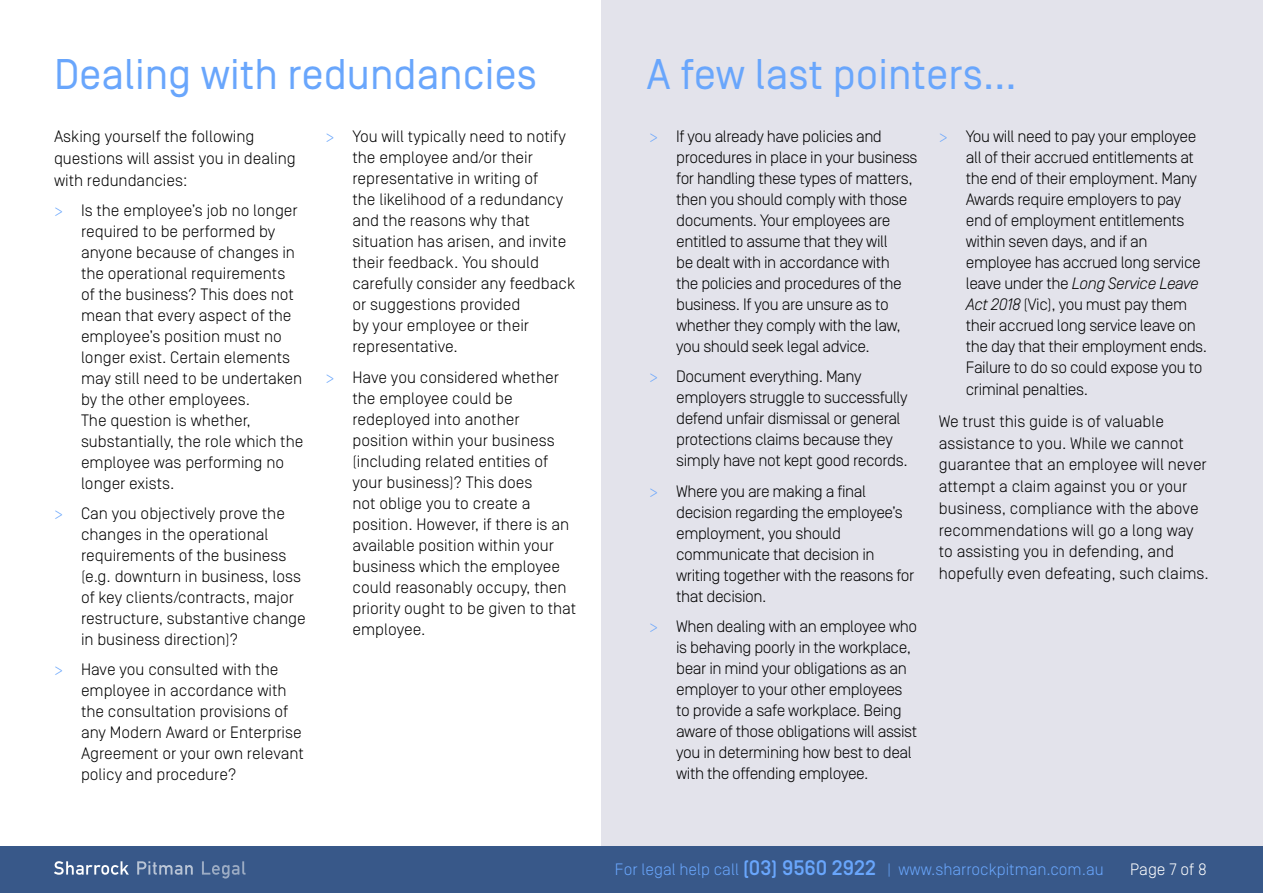
<style>
.page{position:relative;width:1263px;height:893px;background:#fff}
.page>*{position:absolute;margin:0;border:0;box-sizing:border-box;transform-origin:0 0}
.t1{font:42.9px "Simplon Norm";color:#69a6fc}
.t2{font:300 16.5px/21px "Simplon Norm";color:#000}
.t3{font:300 16.5px/21px "Simplon Norm";letter-spacing:-.025em;color:#000}
.t4{font:300 16.5px "Simplon Norm";color:#69a6fc}
.t5{font:300 16.5px "Simplon Norm";color:#fff}
.s1{color:#69a6fc}
.s2{font-style:italic}
.s3{font-weight:500;font-size:21px}
</style>
<div class="page">
<div style="left:601px;top:0;width:662px;height:846px;background:#e3e3eb"></div>
<div style="left:0;top:846px;width:1263px;height:47px;background:#385889"></div>
<svg style="left:54px;top:861px;width:75px;height:14px"></svg>
<svg style="left:137px;top:861px;width:56px;height:14px"></svg>
<svg style="left:202px;top:861px;width:44px;height:17px"></svg>
<h1 class="t1" style="left:54px;top:51px;width:484px">Dealing with redundancies</h1>
<h1 class="t1" style="left:646px;top:51px;width:372px">A few last pointers…</h1>
<p class="t3" style="left:676px;top:126px;width:243px;text-indent:-27px"><span class="s1">&gt;</span> If you already have policies and procedures in place in your business for handling these types of matters, then you should comply with those documents. Your employees are entitled to assume that they will<br>be dealt with in accordance with<br>the policies and procedures of the business. If you are unsure as to whether they comply with the law, you should seek legal advice.</p>
<p class="t3" style="left:676px;top:366px;width:233px;text-indent:-27px"><span class="s1">&gt;</span> Document everything. Many employers struggle to successfully defend unfair dismissal or general protections claims because they simply have not kept good records.</p>
<p class="t3" style="left:676px;top:481px;width:240px;text-indent:-27px"><span class="s1">&gt;</span> Where you are making a final decision regarding the employee’s employment, you should communicate that decision in writing together with the reasons for that decision.</p>
<p class="t3" style="left:676px;top:616px;width:242px;text-indent:-27px"><span class="s1">&gt;</span> When dealing with an employee who is behaving poorly in the workplace, bear in mind your obligations as an employer to your other employees to provide a safe workplace. Being aware of those obligations will assist you in determining how best to deal with the offending employee.</p>
<p class="t2" style="left:54px;top:126px;width:243px;line-height:21.8px">Asking yourself the following questions will assist you in dealing with redundancies:</p>
<p class="t2" style="left:81px;top:200px;width:224px;text-indent:-27px"><span class="s1">&gt;</span> Is the employee’s job no longer required to be performed by anyone because of changes in the operational requirements<br>of the business? This does not mean that every aspect of the employee’s position must no longer exist. Certain elements may still need to be undertaken by the other employees.<br>The question is whether, substantially, the role which the employee was performing no longer exists.</p>
<p class="t2" style="left:81px;top:503px;width:226px;text-indent:-27px"><span class="s1">&gt;</span> Can you objectively prove the changes in the operational requirements of the business (e.g. downturn in business, loss of key clients/contracts, major restructure, substantive change in business direction)?</p>
<p class="t2" style="left:81px;top:659px;width:224px;text-indent:-27px"><span class="s1">&gt;</span> Have you consulted with the employee in accordance with the consultation provisions of any Modern Award or Enterprise<br>Agreement or your own relevant policy and procedure?</p>
<p class="t2" style="left:352px;top:126px;width:224px;text-indent:-27px"><span class="s1">&gt;</span> You will typically need to notify the employee and/or their representative in writing of<br>the likelihood of a redundancy and the reasons why that situation has arisen, and invite their feedback. You should carefully consider any feedback or suggestions provided<br>by your employee or their representative.</p>
<p class="t2" style="left:352px;top:367px;width:225px;text-indent:-27px"><span class="s1">&gt;</span> Have you considered whether the employee could be redeployed into another position within your business (including related entities of your business)? This does<br>not oblige you to create a position. However, if there is an available position within your business which the employee could reasonably occupy, then priority ought to be given to that employee.</p>
<p class="t3" style="left:966px;top:126px;width:243px;text-indent:-27px"><span class="s1">&gt;</span> You will need to pay your employee all of their accrued entitlements at the end of their employment. Many<br>Awards require employers to pay end of employment entitlements within seven days, and if an employee has accrued long service leave under the <span class="s2">Long Service Leave<br>Act 2018</span> (Vic), you must pay them their accrued long service leave on the day that their employment ends.<br>Failure to do so could expose you to criminal penalties.</p>
<p class="t2" style="left:939px;top:410px;width:272px;line-height:21.8px">We trust this guide is of valuable assistance to you. While we cannot guarantee that an employee will never attempt a claim against you or your business, compliance with the above recommendations will go a long way to assisting you in defending, and hopefully even defeating, such claims.</p>
<p class="t4" style="left:615px;top:860px;width:490px">For legal help call <span class="s3">(03) 9560 2922</span> | www.sharrockpitman.com.au</p>
<p class="t5" style="left:1130px;top:860px;width:78px">Page 7 of 8</p>
</div>
